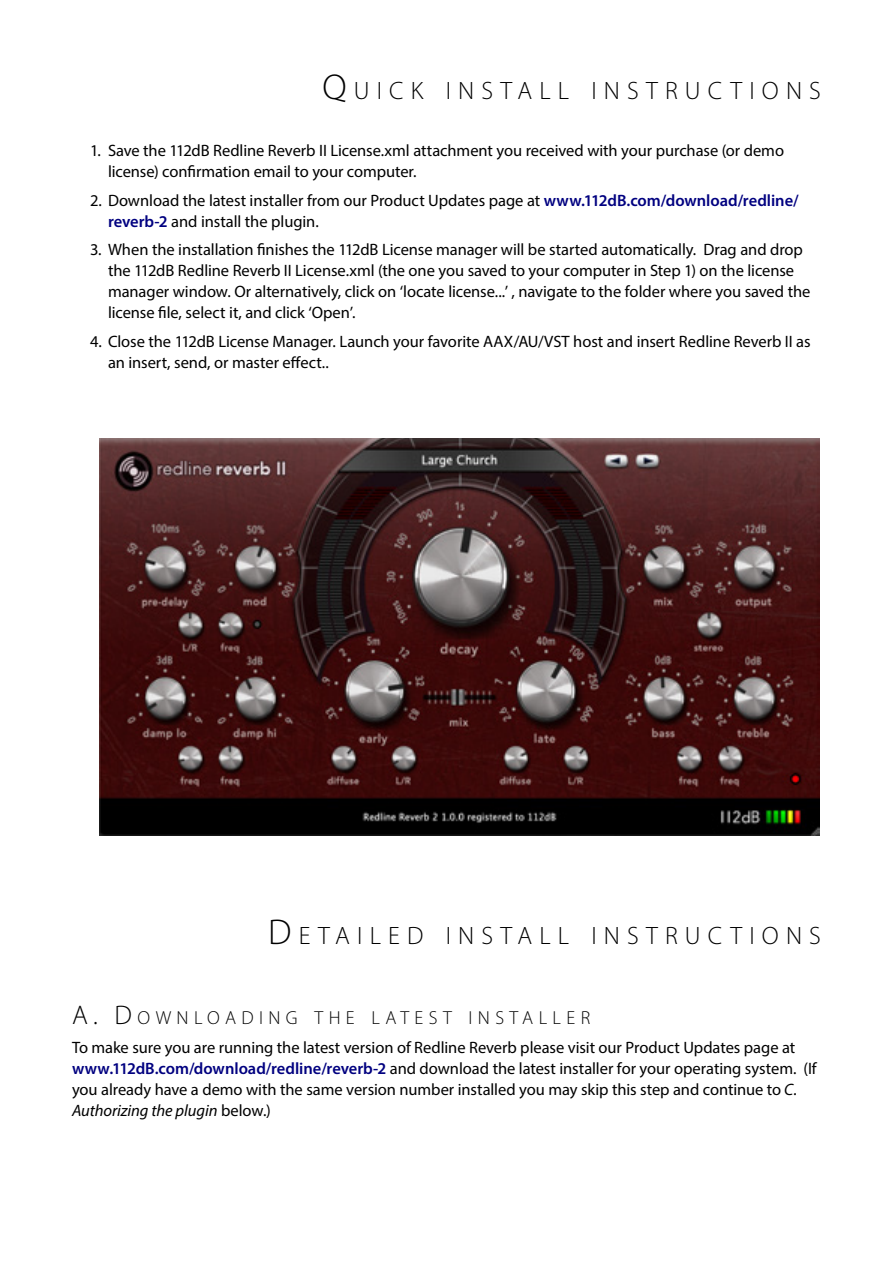
<style>
.page{position:relative;width:893px;height:1263px;background:#fff}
.page>*{position:absolute;margin:0;border:0;box-sizing:border-box;transform-origin:0 0}
.t1{font:300 25.2px "Myriad Pro";letter-spacing:.285em;color:#000}
.t2{font:300 18.9px "Myriad Pro";letter-spacing:.285em;color:#000}
.t3{font:16.5px/21px "Myriad Pro";letter-spacing:-.005em;color:#000}
.s1{font-size:36px}
.s2{font-weight:600;color:#000080}
.s3{font-size:27px}
.s4{font-style:italic}
</style>
<div class="page">
<img style="left:99px;top:439px;width:720px;height:396px">
<h1 class="t1" style="left:322px;top:75px;width:500px"><span class="s1">Q</span>UICK INSTALL INSTRUCTIONS</h1>
<p class="t3" style="left:108px;top:140px;width:678px;text-indent:-18px">1. Save the 112dB Redline Reverb II License.xml attachment you received with your purchase (or demo license) confirmation email to your computer.</p>
<p class="t3" style="left:108px;top:189px;width:692px;text-indent:-18px">2. Download the latest installer from our Product Updates page at <span class="s2">www.112dB.com/download/redline/ reverb-2</span> and install the plugin.</p>
<p class="t3" style="left:108px;top:239px;width:704px;text-indent:-18px">3. When the installation finishes the 112dB License manager will be started automatically. Drag and drop the 112dB Redline Reverb II License.xml (the one you saved to your computer in Step 1) on the license manager window. Or alternatively, click on ‘locate license...’ , navigate to the folder where you saved the license file, select it, and click ‘Open’.</p>
<p class="t3" style="left:108px;top:330px;width:704px;text-indent:-18px">4. Close the 112dB License Manager. Launch your favorite AAX/AU/VST host and insert Redline Reverb II as an insert, send, or master effect..</p>
<h1 class="t1" style="left:268px;top:920px;width:554px"><span class="s1">D</span>ETAILED INSTALL INSTRUCTIONS</h1>
<p class="t2" style="left:72px;top:1006px;width:520px"><span class="s3">A. D</span>OWNLOAD ING THE LATEST INSTALLER</p>
<p class="t3" style="left:72px;top:1036px;width:746px">To make sure you are running the latest version of Redline Reverb please visit our Product Updates page at <span class="s2">www.112dB.com/download/redline/reverb-2</span> and download the latest installer for your operating system. (If you already have a demo with the same version number installed you may skip this step and continue to <span class="s4">C.<br>Authorizing the plugin</span> below.)</p>
</div>
